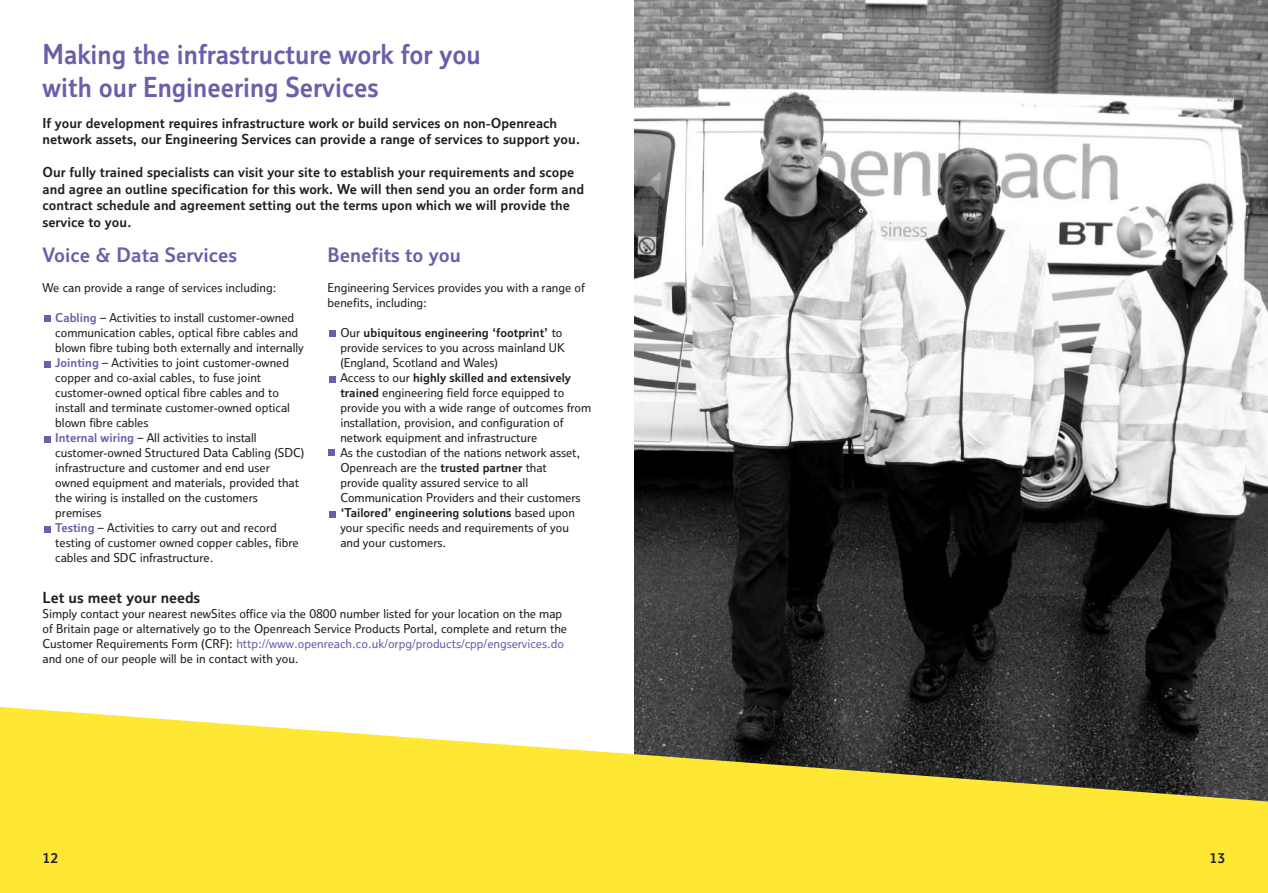
<style>
.page{position:relative;width:1268px;height:893px;background:#fff}
.page>*{position:absolute;margin:0;border:0;box-sizing:border-box;transform-origin:0 0}
.t1{font:27px/32.7px "BT Bold";color:#6d5ea9;scale:.93 1}
.t2{font:19.5px "BT Bold";color:#6d5ea9}
.t3{font:15px "BT Bold";color:#231f20}
.t4{font:13.5px/16.5px "BT Bold";color:#231f20}
.t5{font:12px/15px "BT Medium";color:#231f20}
.t6{font:12px "BT Bold";color:#231f20}
.s1{font-family:"BT Bold";color:#6d5ea9}
.s2{font-family:"BT Medium"}
.s3{font-family:"BT Bold"}
.s4{color:#6d5ea9}
</style>
<div class="page">
<div style="left:44px;top:526px;width:7px;height:6px;background:#6d5ea9"></div>
<div style="left:44px;top:436px;width:7px;height:6px;background:#6d5ea9"></div>
<div style="left:44px;top:361px;width:7px;height:6px;background:#6d5ea9"></div>
<div style="left:44px;top:316px;width:7px;height:6px;background:#6d5ea9"></div>
<div style="left:329px;top:511px;width:7px;height:6px;background:#6d5ea9"></div>
<div style="left:327px;top:449px;width:7px;height:7px;background:#6d5ea9"></div>
<div style="left:329px;top:376px;width:7px;height:6px;background:#6d5ea9"></div>
<div style="left:329px;top:331px;width:7px;height:6px;background:#6d5ea9"></div>
<img style="left:634px;top:0;width:633px;height:706px">
<svg style="left:0;top:706px;width:1267px;height:187px;background:#d7c640"></svg>
<h1 class="t1" style="left:43px;top:41px;width:473px">Making the infrastructure work for you with our Engineering Services</h1>
<p class="t4" style="left:43px;top:116px;width:539px">If your development requires infrastructure work or build services on non-Openreach network assets, our Engineering Services can provide a range of services to support you.</p>
<p class="t4" style="left:43px;top:165px;width:543px">Our fully trained specialists can visit your site to establish your requirements and scope and agree an outline specification for this work. We will then send you an order form and contract schedule and agreement setting out the terms upon which we will provide the service to you.</p>
<h2 class="t2" style="left:43px;top:248px;width:196px">Voice &amp; Data Services</h2>
<p class="t5" style="left:43px;top:282px;width:235px">We can provide a range of services including:</p>
<p class="t5" style="left:55px;top:312px;width:250px"><span class="s1">Cabling</span> – Activities to install customer-owned communication cables, optical fibre cables and blown fibre tubing both externally and internally <span class="s1">Jointing</span> – Activities to joint customer-owned copper and co-axial cables, to fuse joint customer-owned optical fibre cables and to install and terminate customer-owned optical blown fibre cables<br><span class="s1">Internal wiring</span> – All activities to install customer-owned Structured Data Cabling (SDC) infrastructure and customer and end user owned equipment and materials, provided that the wiring is installed on the customers premises<br><span class="s1">Testing</span> – Activities to carry out and record testing of customer owned copper cables, fibre cables and SDC infrastructure.</p>
<h2 class="t2" style="left:327px;top:248px;width:135px">Benefits to you</h2>
<p class="t5" style="left:327px;top:282px;width:258px">Engineering Services provides you with a range of benefits, including:</p>
<p class="t6" style="left:340px;top:328px;width:223px"><span class="s2">Our</span> ubiquitous engineering ‘footprint’ <span class="s2">to</span></p>
<p class="t5" style="left:340px;top:342px;width:226px">provide services to you across mainland UK (England, Scotland and Wales)</p>
<p class="t6" style="left:340px;top:373px;width:232px"><span class="s2">Access to our</span> highly skilled and extensively</p>
<p class="t5" style="left:340px;top:387px;width:252px"><span class="s3">trained</span> engineering field force equipped to provide you with a wide range of outcomes from installation, provision, and configuration of network equipment and infrastructure<br>As the custodian of the nations network asset, Openreach are the <span class="s3">trusted partner</span> that<br>provide quality assured service to all Communication Providers and their customers</p>
<p class="t6" style="left:340px;top:508px;width:236px">‘Tailored’ engineering solutions <span class="s2">based upon</span></p>
<p class="t5" style="left:340px;top:522px;width:230px">your specific needs and requirements of you and your customers.</p>
<p class="t3" style="left:43px;top:592px;width:159px">Let us meet your needs</p>
<p class="t5" style="left:43px;top:607px;width:526px">Simply contact your nearest newSites office via the 0800 number listed for your location on the map of Britain page or alternatively go to the Openreach Service Products Portal, complete and return the Customer Requirements Form (CRF): <span class="s4">http://www.openreach.co.uk/orpg/products/cpp/engservices.do </span>and one of our people will be in contact with you.</p>
<p class="t4" style="left:43px;top:851px;width:17px">12</p>
<p class="t4" style="left:1209px;top:851px;width:17px">13</p>
</div>
